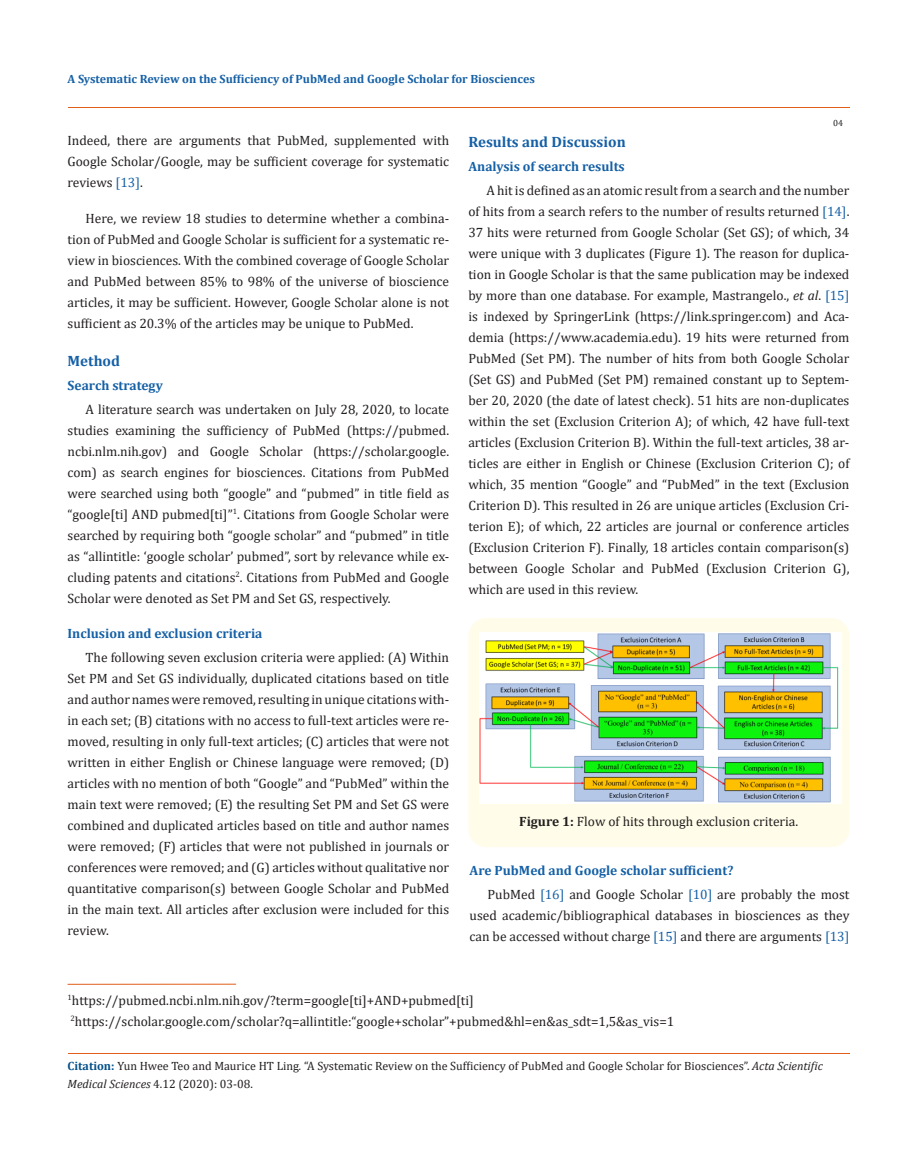
<style>
.page{position:relative;width:917px;height:1152px;background:#fff}
.page>*{position:absolute;margin:0;border:0;box-sizing:border-box;transform-origin:0 0}
.t1{font:700 15px "Cambria";color:#1560a6}
.t2{font:13.5px/21px "Cambria";color:#231f20;text-align:justify}
.t3{font:700 13.5px "Cambria";color:#1560a6}
.t4{font:12px/18px "Cambria";color:#231f20}
.t5{font:700 12px "Cambria";color:#1560a6}
.t6{font:9px "Cambria";color:#231f20}
.s1{color:#1560a6}
.s2{font-style:italic}
.s3{font-weight:700}
.s4{font-weight:700;color:#035089}
</style>
<div class="page">
<div style="left:468px;top:618px;width:381px;height:229px;background:#fffde9;border-radius:18px"></div>
<img style="left:479px;top:633px;width:362px;height:170px">
<hr style="left:68px;top:108px;width:781px;height:1px;background:#e05d1a">
<hr style="left:68px;top:1053px;width:781px;height:1px;background:#e05d1a">
<hr style="left:68px;top:984px;width:168px;height:1px;background:#e05d1a">
<p class="t5" style="left:68px;top:70px;width:469px">A Systematic Review on the Sufficiency of PubMed and Google Scholar for Biosciences</p>
<p class="t6" style="left:833px;top:118px;width:11px">04</p>
<p class="t2" style="left:68px;top:130px;width:383px">Indeed, there are arguments that PubMed, supplemented with Google Scholar/Google, may be sufficient coverage for systematic reviews <span class="s1">[13]</span>.</p>
<p class="t2" style="left:68px;top:208px;width:383px;text-indent:18px">Here, we review 18 studies to determine whether a combina&shy;tion of PubMed and Google Scholar is sufficient for a systematic re&shy;view in biosciences. With the combined coverage of Google Scholar and PubMed between 85% to 98% of the universe of bioscience articles, it may be sufficient. However, Google Scholar alone is not sufficient as 20.3% of the articles may be unique to PubMed.</p>
<p class="t1" style="left:68px;top:350px;width:54px">Method</p>
<p class="t3" style="left:68px;top:376px;width:97px">Search strategy</p>
<p class="t2" style="left:68px;top:399px;width:383px;text-indent:18px">A literature search was undertaken on July 28, 2020, to locate studies examining the sufficiency of PubMed (https://pubmed. ncbi.nlm.nih.gov) and Google Scholar (https://scholar.google. com) as search engines for biosciences. Citations from PubMed were searched using both “google” and “pubmed” in title field as “google[ti] AND pubmed[ti]”<sup>1</sup>. Citations from Google Scholar were searched by requiring both “google scholar” and “pubmed” in title as “allintitle: ‘google scholar’ pubmed”, sort by relevance while ex&shy;cluding patents and citations<sup>2</sup>. Citations from PubMed and Google Scholar were denoted as Set PM and Set GS, respectively.</p>
<p class="t3" style="left:68px;top:624px;width:196px">Inclusion and exclusion criteria</p>
<p class="t2" style="left:68px;top:647px;width:383px;text-indent:18px">The following seven exclusion criteria were applied: (A) Within Set PM and Set GS individually, duplicated citations based on title and author names were removed, resulting in unique citations with&shy;in each set; (B) citations with no access to full-text articles were re&shy;moved, resulting in only full-text articles; (C) articles that were not written in either English or Chinese language were removed; (D) articles with no mention of both “Google” and “PubMed” within the main text were removed; (E) the resulting Set PM and Set GS were combined and duplicated articles based on title and author names were removed; (F) articles that were not published in journals or conferences were removed; and (G) articles without qualitative nor quantitative comparison(s) between Google Scholar and PubMed in the main text. All articles after exclusion were included for this review.</p>
<p class="t1" style="left:468px;top:131px;width:159px">Results and Discussion</p>
<p class="t3" style="left:468px;top:156px;width:158px">Analysis of search results</p>
<p class="t2" style="left:468px;top:179px;width:382px;text-indent:18px">A hit is defined as an atomic result from a search and the number of hits from a search refers to the number of results returned <span class="s1">[14]</span>.<br>37 hits were returned from Google Scholar (Set GS); of which, 34 were unique with 3 duplicates (Figure 1). The reason for duplica&shy;tion in Google Scholar is that the same publication may be indexed by more than one database. For example, Mastrangelo., <span class="s2">et al</span>. <span class="s1">[15] </span>is indexed by SpringerLink (https://link.springer.com) and Aca&shy;demia (https://www.academia.edu). 19 hits were returned from PubMed (Set PM). The number of hits from both Google Scholar (Set GS) and PubMed (Set PM) remained constant up to Septem&shy;ber 20, 2020 (the date of latest check). 51 hits are non-duplicates within the set (Exclusion Criterion A); of which, 42 have full-text articles (Exclusion Criterion B). Within the full-text articles, 38 ar&shy;ticles are either in English or Chinese (Exclusion Criterion C); of which, 35 mention “Google” and “PubMed” in the text (Exclusion Criterion D). This resulted in 26 are unique articles (Exclusion Cri&shy;terion E); of which, 22 articles are journal or conference articles (Exclusion Criterion F). Finally, 18 articles contain comparison(s) between Google Scholar and PubMed (Exclusion Criterion G), which are used in this review.</p>
<p class="t2" style="left:519px;top:810px;width:280px"><span class="s3">Figure 1:</span> Flow of hits through exclusion criteria.</p>
<p class="t3" style="left:469px;top:860px;width:265px">Are PubMed and Google scholar sufficient?</p>
<p class="t2" style="left:469px;top:883px;width:381px;text-indent:18px">PubMed <span class="s1">[16]</span> and Google Scholar <span class="s1">[10]</span> are probably the most used academic/bibliographical databases in biosciences as they can be accessed without charge <span class="s1">[15]</span> and there are arguments <span class="s1">[13]</span></p>
<p class="t2" style="left:68px;top:990px;width:408px"><sup>1</sup>https://pubmed.ncbi.nlm.nih.gov/?term=google[ti]+AND+pubmed[ti]</p>
<p class="t2" style="left:70px;top:1011px;width:605px"><sup>2</sup>https://scholar.google.com/scholar?q=allintitle:“google+scholar”+pubmed&amp;hl=en&amp;as_sdt=1,5&amp;as_vis=1</p>
<p class="t4" style="left:68px;top:1057px;width:756px"><span class="s4">Citation:</span> Yun Hwee Teo and Maurice HT Ling<span class="s2">.</span> “A Systematic Review on the Sufficiency of PubMed and Google Scholar for Biosciences”. <span class="s2">Acta Scientific<br>Medical Sciences</span> 4.12 (2020): 03-08.</p>
</div>
